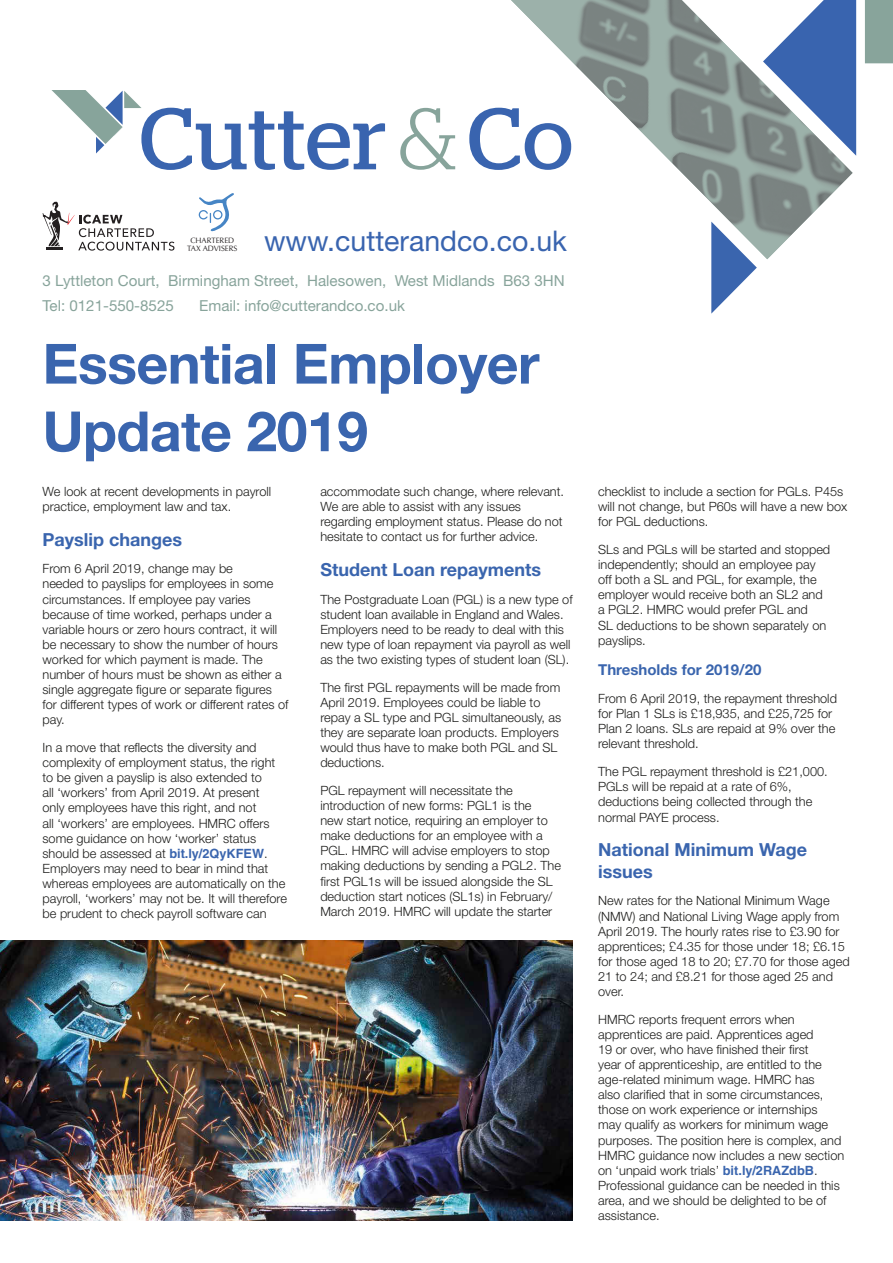
<style>
.page{position:relative;width:893px;height:1263px;background:#fff}
.page>*{position:absolute;margin:0;border:0;box-sizing:border-box;transform-origin:0 0}
.t1{font:700 55.5px/67.7px "Helvetica Neue";letter-spacing:-.01em;color:#3a65ae}
.t2{font:28.5px "Helvetica Neue";color:#3964af}
.t3{font:700 18px/21.6px "Helvetica Neue";color:#3a65ae}
.t4{font:15.15px/24.6px "Helvetica Neue";color:#88a49b}
.t5{font:700 15px "Helvetica Neue";color:#3a65ae}
.t6{font:300 12.75px/15.1px "Helvetica Neue";color:#1d1d1b}
.t7{font:7.8px/8.2px "Optima";color:#231f20;text-align:center}
.s1{font-family:"Helvetica";font-weight:700;color:#3a65ae}
</style>
<div class="page">
<svg style="left:43px;top:202px;width:131px;height:49px"></svg>
<svg style="left:199px;top:193px;width:35px;height:39px"></svg>
<img style="left:511px;top:0;width:342px;height:259px">
<svg style="left:400px;top:108px;width:55px;height:62px"></svg>
<svg style="left:469px;top:108px;width:102px;height:62px"></svg>
<svg style="left:51px;top:90px;width:334px;height:80px"></svg>
<svg style="left:763px;top:0;width:93px;height:156px"></svg>
<svg style="left:711px;top:222px;width:46px;height:92px"></svg>
<div style="left:865px;top:0;width:28px;height:63px;background:#88a49b"></div>
<img style="left:0;top:940px;width:573px;height:281px">
<h2 class="t2" style="left:264px;top:224px;width:304px">www.cutterandco.co.uk</h2>
<p class="t4" style="left:43px;top:269px;width:524px">3 Lyttleton Court, Birmingham Street, Halesowen, West Midlands B63 3HN<br>Tel: 0121-550-8525</p>
<p class="t7" style="left:187px;top:236px;width:52px">CHARTERED<br>TAX ADVISERS</p>
<p class="t4" style="left:199px;top:293px;width:207px">Email: info@cutterandco.co.uk</p>
<h1 class="t1" style="left:43px;top:329px;width:499px">Essential Employer<br>Update 2019</h1>
<p class="t6" style="left:43px;top:484px;width:230px">We look at recent developments in payroll practice, employment law and tax.</p>
<h3 class="t3" style="left:43px;top:528px;width:141px">Payslip changes</h3>
<p class="t6" style="left:43px;top:561px;width:247px">From 6 April 2019, change may be<br>needed to payslips for employees in some circumstances. If employee pay varies because of time worked, perhaps under a variable hours or zero hours contract, it will be necessary to show the number of hours worked for which payment is made. The number of hours must be shown as either a single aggregate figure or separate figures for different types of work or different rates of pay.</p>
<p class="t6" style="left:43px;top:740px;width:246px">In a move that reflects the diversity and complexity of employment status, the right to be given a payslip is also extended to<br>all ‘workers’ from April 2019. At present<br>only employees have this right, and not<br>all ‘workers’ are employees. HMRC offers some guidance on how ‘worker’ status should be assessed at <span class="s1">bit.ly/2QyKFEW</span>.<br>Employers may need to bear in mind that whereas employees are automatically on the payroll, ‘workers’ may not be. It will therefore be prudent to check payroll software can</p>
<p class="t6" style="left:320px;top:484px;width:245px">accommodate such change, where relevant.<br>We are able to assist with any issues regarding employment status. Please do not hesitate to contact us for further advice.</p>
<h3 class="t3" style="left:320px;top:558px;width:222px">Student Loan repayments</h3>
<p class="t6" style="left:320px;top:591px;width:254px">The Postgraduate Loan (PGL) is a new type of student loan available in England and Wales.<br>Employers need to be ready to deal with this new type of loan repayment via payroll as well as the two existing types of student loan (SL).</p>
<p class="t6" style="left:320px;top:679px;width:242px">The first PGL repayments will be made from April 2019. Employees could be liable to repay a SL type and PGL simultaneously, as they are separate loan products. Employers would thus have to make both PGL and SL deductions.</p>
<p class="t6" style="left:320px;top:783px;width:242px">PGL repayment will necessitate the introduction of new forms: PGL1 is the<br>new start notice, requiring an employer to make deductions for an employee with a PGL. HMRC will advise employers to stop making deductions by sending a PGL2. The first PGL1s will be issued alongside the SL deduction start notices (SL1s) in February/ March 2019. HMRC will update the starter</p>
<p class="t6" style="left:598px;top:484px;width:251px">checklist to include a section for PGLs. P45s will not change, but P60s will have a new box for PGL deductions.</p>
<p class="t6" style="left:598px;top:542px;width:234px">SLs and PGLs will be started and stopped independently; should an employee pay off both a SL and PGL, for example, the employer would receive both an SL2 and a PGL2. HMRC would prefer PGL and<br>SL deductions to be shown separately on payslips.</p>
<p class="t5" style="left:598px;top:661px;width:165px">Thresholds for 2019/20</p>
<p class="t6" style="left:598px;top:691px;width:240px">From 6 April 2019, the repayment threshold for Plan 1 SLs is £18,935, and £25,725 for Plan 2 loans. SLs are repaid at 9% over the relevant threshold.</p>
<p class="t6" style="left:598px;top:764px;width:231px">The PGL repayment threshold is £21,000.<br>PGLs will be repaid at a rate of 6%, deductions being collected through the normal PAYE process.</p>
<h3 class="t3" style="left:598px;top:838px;width:210px">National Minimum Wage issues</h3>
<p class="t6" style="left:598px;top:893px;width:253px">New rates for the National Minimum Wage (NMW) and National Living Wage apply from April 2019. The hourly rates rise to £3.90 for apprentices; £4.35 for those under 18; £6.15 for those aged 18 to 20; £7.70 for those aged 21 to 24; and £8.21 for those aged 25 and over.</p>
<p class="t6" style="left:598px;top:1011px;width:248px">HMRC reports frequent errors when apprentices are paid. Apprentices aged<br>19 or over, who have finished their first<br>year of apprenticeship, are entitled to the age-related minimum wage. HMRC has<br>also clarified that in some circumstances, those on work experience or internships<br>may qualify as workers for minimum wage purposes. The position here is complex, and HMRC guidance now includes a new section on ‘unpaid work trials’ <span class="s1">bit.ly/2RAZdbB</span>.<br>Professional guidance can be needed in this area, and we should be delighted to be of assistance.</p>
</div>
